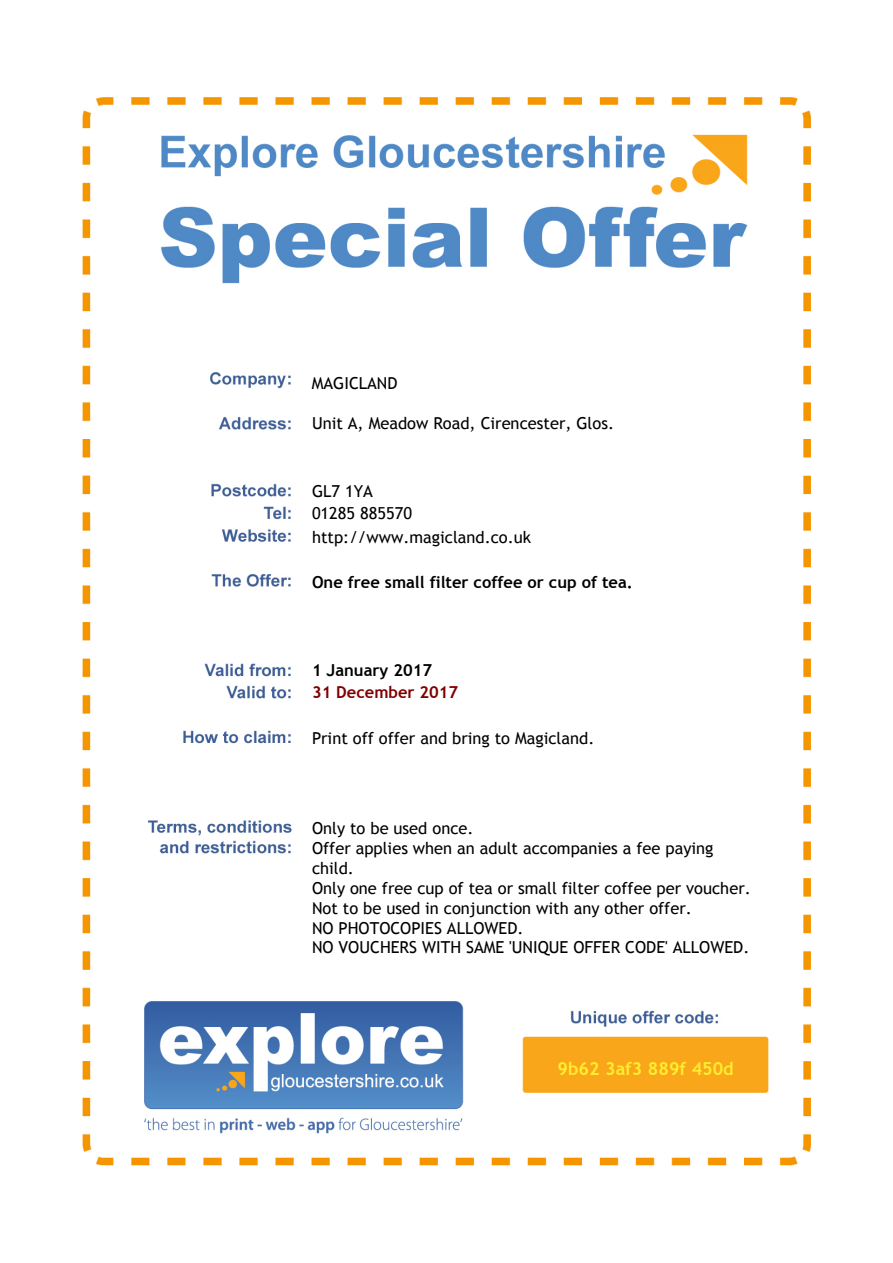
<style>
.page{position:relative;width:893px;height:1263px;background:#fff}
.page>*{position:absolute;margin:0;border:0;box-sizing:border-box;transform-origin:0 0}
.t1{font:700 18px "Trebuchet MS";color:#ffed2f}
.t2{font:16.5px/20px "Trebuchet MS";color:#000}
.t3{font:700 16.5px "Trebuchet MS";color:#000}
.t4{font:700 16.5px "Trebuchet MS";color:#800000}
</style>
<div class="page">
<img style="left:82px;top:97px;width:729px;height:1069px">
<p class="t2" style="left:312px;top:373px;width:87px">MAGICLAND</p>
<p class="t2" style="left:312px;top:413px;width:304px">Unit A, Meadow Road, Cirencester, Glos.</p>
<p class="t2" style="left:312px;top:481px;width:102px;line-height:21.6px">GL7 1YA<br>01285 885570</p>
<p class="t2" style="left:312px;top:527px;width:221px">http://www.magicland.co.uk</p>
<p class="t3" style="left:312px;top:571px;width:322px">One free small filter coffee or cup of tea.</p>
<p class="t3" style="left:312px;top:660px;width:122px">1 January 2017</p>
<p class="t4" style="left:312px;top:682px;width:148px">31 December 2017</p>
<p class="t2" style="left:312px;top:729px;width:284px">Print off offer and bring to Magicland.</p>
<p class="t2" style="left:312px;top:818px;width:440px">Only to be used once.<br>Offer applies when an adult accompanies a fee paying child.<br>Only one free cup of tea or small filter coffee per voucher.<br>Not to be used in conjunction with any other offer.<br>NO PHOTOCOPIES ALLOWED.<br>NO VOUCHERS WITH SAME 'UNIQUE OFFER CODE' ALLOWED.</p>
<p class="t1" style="left:558px;top:1057px;width:178px">9b62 3af3 889f 450d</p>
</div>
